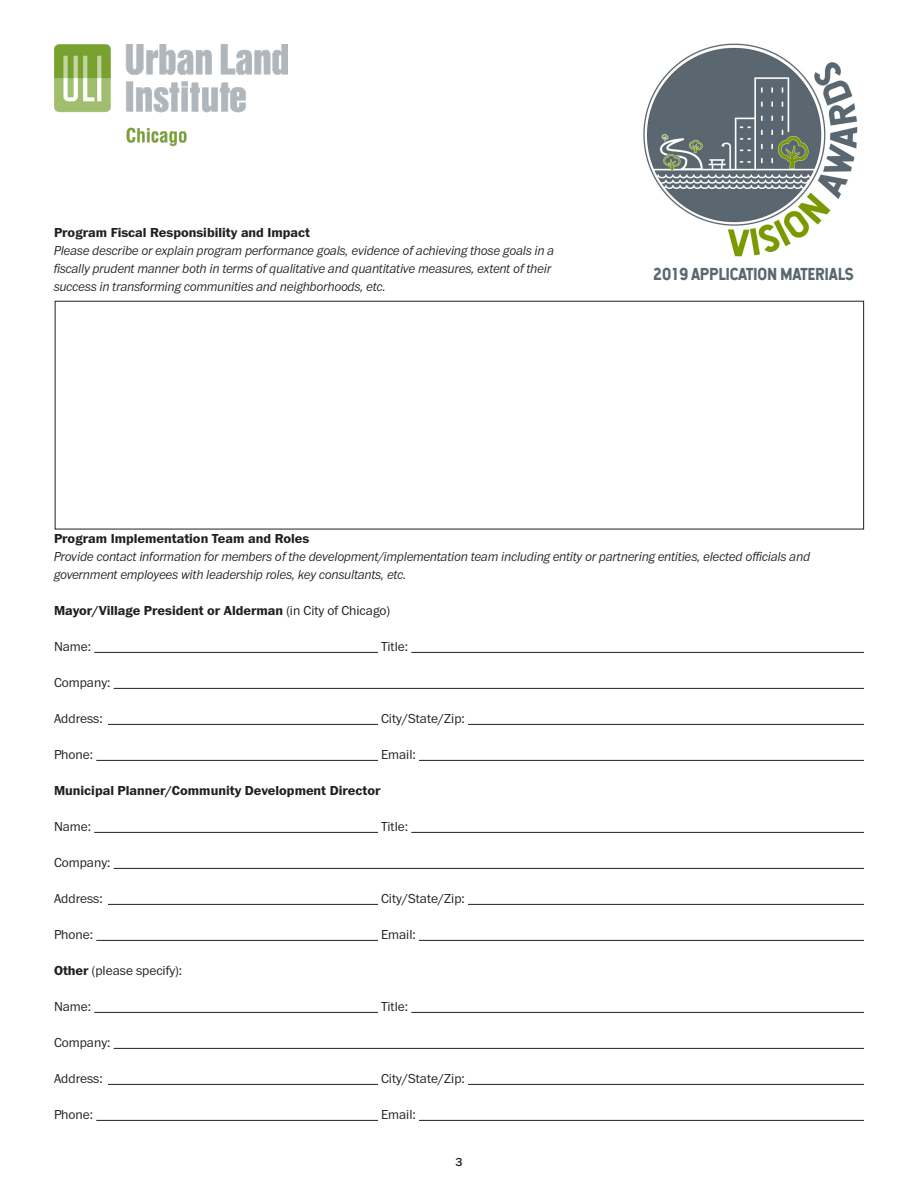
<style>
.page{position:relative;width:918px;height:1188px;background:#fff}
.page>*{position:absolute;margin:0;border:0;box-sizing:border-box;transform-origin:0 0}
.t1{font:16.5px "Hansief";color:#596770}
.t2{font:italic 300 13.5px/18px "Franklin ITC Pro";color:#231f20}
.t3{font:300 13.5px "Franklin ITC Pro";color:#231f20}
.t4{font:700 13.5px "Franklin ITC Pro";color:#231f20}
.t5{font:500 12px "Franklin ITC Pro";color:#231f20}
.s1{font-weight:300}
.s2{font-weight:700}
</style>
<div class="page">
<img style="left:643px;top:43px;width:215px;height:214px">
<img style="left:54px;top:45px;width:233px;height:101px">
<hr style="left:94px;top:652px;width:284px;height:1px;background:#231f20">
<hr style="left:411px;top:652px;width:453px;height:1px;background:#231f20">
<hr style="left:114px;top:688px;width:750px;height:1px;background:#231f20">
<hr style="left:108px;top:724px;width:270px;height:1px;background:#231f20">
<hr style="left:468px;top:724px;width:396px;height:1px;background:#231f20">
<hr style="left:96px;top:760px;width:282px;height:1px;background:#231f20">
<hr style="left:419px;top:760px;width:445px;height:1px;background:#231f20">
<hr style="left:94px;top:832px;width:284px;height:1px;background:#231f20">
<hr style="left:411px;top:832px;width:453px;height:1px;background:#231f20">
<hr style="left:114px;top:868px;width:750px;height:1px;background:#231f20">
<hr style="left:108px;top:904px;width:270px;height:1px;background:#231f20">
<hr style="left:468px;top:904px;width:396px;height:1px;background:#231f20">
<hr style="left:96px;top:940px;width:282px;height:1px;background:#231f20">
<hr style="left:419px;top:940px;width:445px;height:1px;background:#231f20">
<hr style="left:94px;top:1012px;width:284px;height:1px;background:#231f20">
<hr style="left:411px;top:1012px;width:453px;height:1px;background:#231f20">
<hr style="left:114px;top:1048px;width:750px;height:1px;background:#231f20">
<hr style="left:108px;top:1084px;width:270px;height:1px;background:#231f20">
<hr style="left:468px;top:1084px;width:396px;height:1px;background:#231f20">
<hr style="left:96px;top:1120px;width:282px;height:1px;background:#231f20">
<hr style="left:419px;top:1120px;width:445px;height:1px;background:#231f20">
<p class="t4" style="left:54px;top:225px;width:258px">Program Fiscal Responsibility and Impact</p>
<p class="t2" style="left:54px;top:242px;width:502px">Please describe or explain program performance goals, evidence of achieving those goals in a</p>
<p class="t2" style="left:54px;top:260px;width:499px">fiscally prudent manner both in terms of qualitative and quantitative measures, extent of their</p>
<p class="t2" style="left:54px;top:278px;width:333px">success in transforming communities and neighborhoods, etc.</p>
<p class="t1" style="left:653px;top:263px;width:202px">2019 APPLICATION MATERIALS</p>
<p class="t4" style="left:54px;top:531px;width:257px">Program Implementation Team and Roles</p>
<p class="t2" style="left:54px;top:548px;width:758px">Provide contact information for members of the development/implementation team including entity or partnering entities, elected officials and government employees with leadership roles, key consultants, etc.</p>
<p class="t4" style="left:54px;top:603px;width:338px">Mayor/Village President or Alderman <span class="s1">(in City of Chicago)</span></p>
<p class="t3" style="left:54px;top:639px;width:39px">Name:</p>
<p class="t3" style="left:381px;top:639px;width:29px">Title:</p>
<p class="t3" style="left:54px;top:675px;width:58px">Company:</p>
<p class="t3" style="left:54px;top:711px;width:50px">Address:</p>
<p class="t3" style="left:381px;top:711px;width:85px">City/State/Zip:</p>
<p class="t3" style="left:54px;top:747px;width:41px">Phone:</p>
<p class="t3" style="left:381px;top:747px;width:36px">Email:</p>
<p class="t4" style="left:54px;top:783px;width:328px">Municipal Planner/Community Development Director</p>
<p class="t3" style="left:54px;top:819px;width:39px">Name:</p>
<p class="t3" style="left:381px;top:819px;width:29px">Title:</p>
<p class="t3" style="left:54px;top:855px;width:58px">Company:</p>
<p class="t3" style="left:54px;top:891px;width:50px">Address:</p>
<p class="t3" style="left:381px;top:891px;width:85px">City/State/Zip:</p>
<p class="t3" style="left:54px;top:927px;width:41px">Phone:</p>
<p class="t3" style="left:381px;top:927px;width:36px">Email:</p>
<p class="t3" style="left:54px;top:963px;width:130px"><span class="s2">Other</span> (please specify):</p>
<p class="t3" style="left:54px;top:999px;width:39px">Name:</p>
<p class="t3" style="left:381px;top:999px;width:29px">Title:</p>
<p class="t3" style="left:54px;top:1035px;width:58px">Company:</p>
<p class="t3" style="left:54px;top:1071px;width:50px">Address:</p>
<p class="t3" style="left:381px;top:1071px;width:85px">City/State/Zip:</p>
<p class="t3" style="left:54px;top:1107px;width:41px">Phone:</p>
<p class="t3" style="left:381px;top:1107px;width:36px">Email:</p>
<p class="t5" style="left:455px;top:1155px;width:9px">3</p>
</div>
